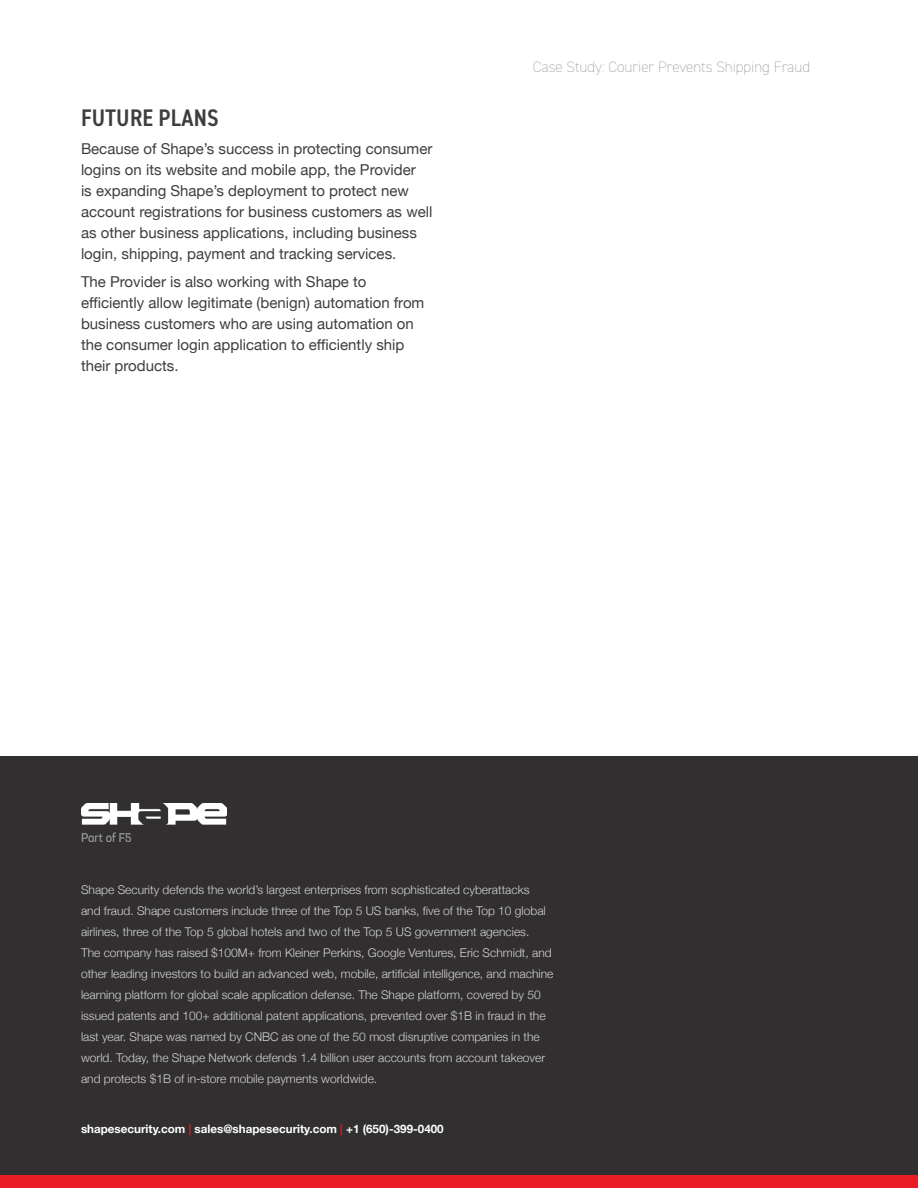
<style>
.page{position:relative;width:918px;height:1188px;background:#fff}
.page>*{position:absolute;margin:0;border:0;box-sizing:border-box;transform-origin:0 0}
.t1{font:600 condensed 24px "DIN2014";letter-spacing:.01em;color:#3e3e3f}
.t2{font:15px/21px "Helvetica Neue";color:#3e3e3f}
.t3{font:200 15px "DIN2014";color:#939598}
.t4{font:300 12px/21px "Helvetica Neue";color:#d4d3d2}
.t5{font:700 11.7px "Helvetica Neue";color:#fff}
.s1{color:#cd2027}
</style>
<div class="page">
<div style="left:0;top:1174px;width:918px;height:14px;background:#eb1d24"></div>
<div style="left:0;top:756px;width:918px;height:418px;background:#312f30"></div>
<img style="left:81px;top:804px;width:146px;height:38px">
<h1 class="t1" style="left:81px;top:102px;width:139px">FUTURE PLANS</h1>
<p class="t2" style="left:81px;top:139px;width:353px">Because of Shape’s success in protecting consumer logins on its website and mobile app, the Provider<br>is expanding Shape’s deployment to protect new account registrations for business customers as well as other business applications, including business login, shipping, payment and tracking services.</p>
<p class="t2" style="left:81px;top:272px;width:345px">The Provider is also working with Shape to efficiently allow legitimate (benign) automation from business customers who are using automation on the consumer login application to efficiently ship their products.</p>
<p class="t3" style="left:533px;top:58px;width:279px">Case Study: Courier Prevents Shipping Fraud</p>
<p class="t4" style="left:81px;top:878px;width:474px">Shape Security defends the world’s largest enterprises from sophisticated cyberattacks<br>and fraud. Shape customers include three of the Top 5 US banks, five of the Top 10 global airlines, three of the Top 5 global hotels and two of the Top 5 US government agencies.<br>The company has raised $100M+ from Kleiner Perkins, Google Ventures, Eric Schmidt, and other leading investors to build an advanced web, mobile, artificial intelligence, and machine learning platform for global scale application defense. The Shape platform, covered by 50 issued patents and 100+ additional patent applications, prevented over $1B in fraud in the last year. Shape was named by CNBC as one of the 50 most disruptive companies in the world. Today, the Shape Network defends 1.4 billion user accounts from account takeover and protects $1B of in-store mobile payments worldwide.</p>
<p class="t5" style="left:81px;top:1120px;width:364px">shapesecurity.com <span class="s1">|</span> sales@shapesecurity.com <span class="s1">|</span> +1 (650)-399-0400</p>
</div>
